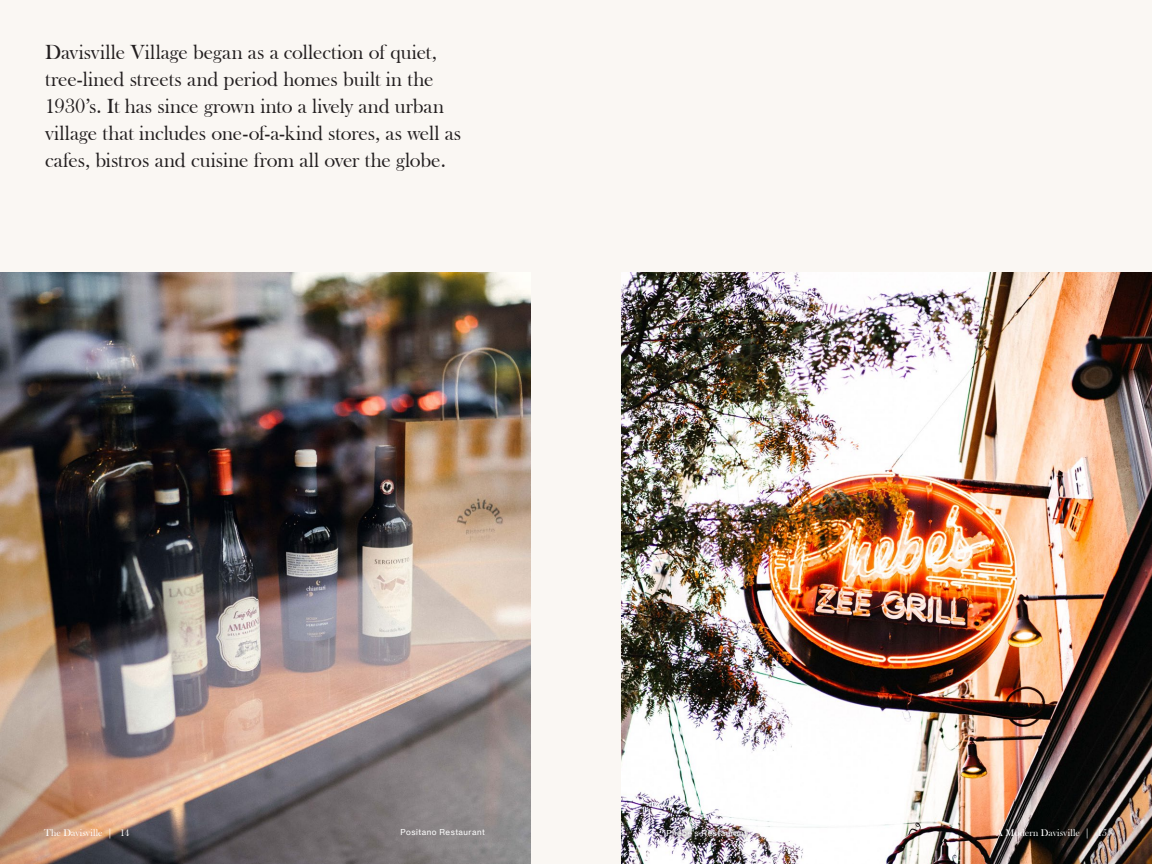
<style>
.page{position:relative;width:1152px;height:864px;background:#fff}
.page>*{position:absolute;margin:0;border:0;box-sizing:border-box;transform-origin:0 0}
.t1{font:21px/27px "Bask Old Face";letter-spacing:-.005em;color:#231f20}
.t2{font:10px "Bask Old Face";letter-spacing:.005em;color:#fff}
.t3{font:8px "N Haas Grotesk TX Pro 55 Rg";letter-spacing:.065em;color:#fff}
</style>
<div class="page">
<div style="left:0;top:0;width:576px;height:864px;background:#faf7f3"></div>
<div style="left:576px;top:0;width:576px;height:864px;background:#faf7f3"></div>
<img style="left:0;top:272px;width:530px;height:592px">
<img style="left:621px;top:272px;width:531px;height:592px">
<svg style="left:662px;top:825px;width:89px;height:16px"></svg>
<p class="t1" style="left:45px;top:39px;width:418px">Davisville Village began as a collection of quiet, tree-lined streets and period homes built in the 1930’s. It has since grown into a lively and urban village that includes one-of-a-kind stores, as well as cafes, bistros and cuisine from all over the globe.</p>
<p class="t2" style="left:44px;top:827px;width:87px">The Davisville | 14</p>
<p class="t3" style="left:401px;top:827px;width:86px">Positano Restaurant</p>
<p class="t3" style="left:666px;top:828px;width:82px">Phebe’s Restaurant</p>
<p class="t2" style="left:996px;top:827px;width:112px">A Modern Davisville | 15</p>
</div>
